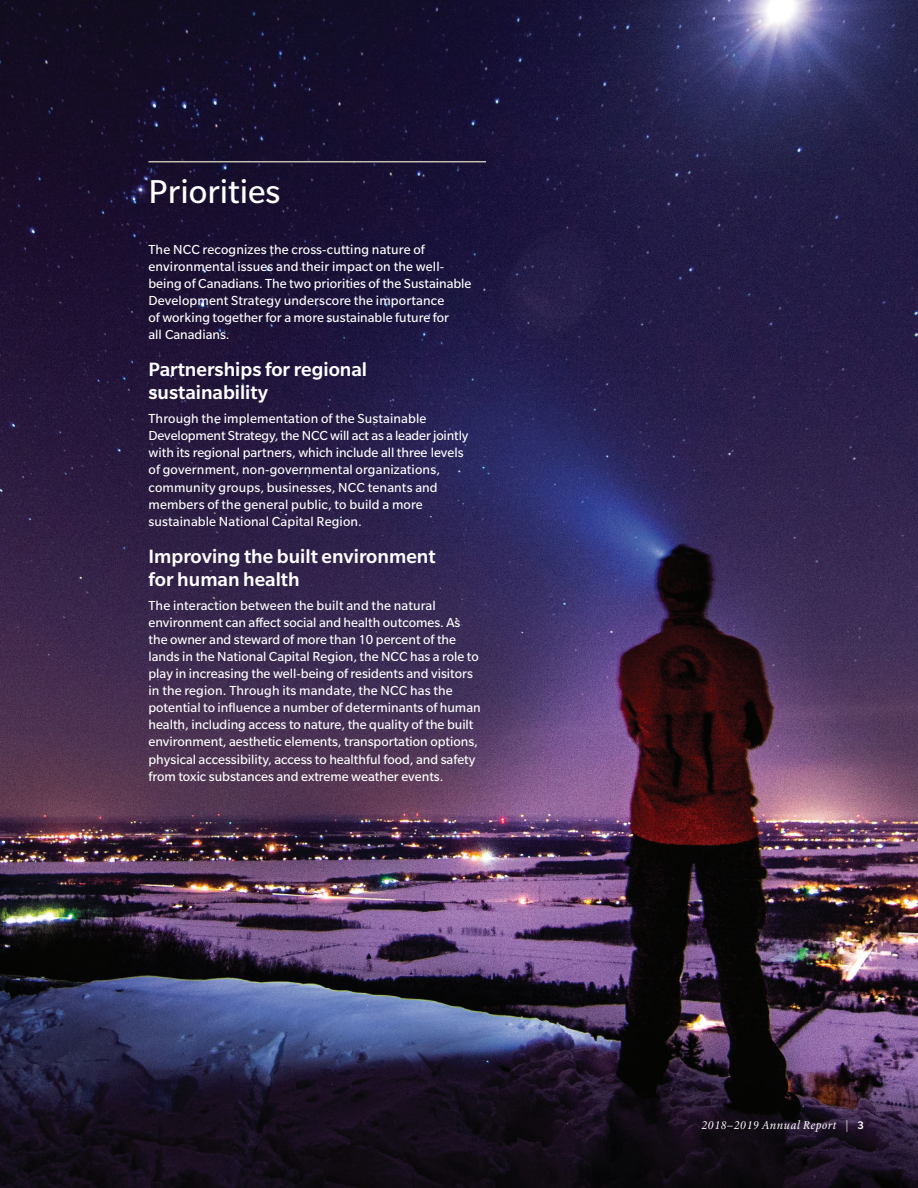
<style>
.page{position:relative;width:918px;height:1188px;background:#fff}
.page>*{position:absolute;margin:0;border:0;box-sizing:border-box;transform-origin:0 0}
.SUB_1{font:36px "Slate Std";color:#fff}
.SUB_2{font:500 21px/23.2px "Slate Std";color:#fff}
.BODY{font:14.25px/17.1px "Slate Std";color:#fff}
.t1{font:italic 12px "Laurentian Std";letter-spacing:.05em;color:#fff}
.s1{font-family:"Slate Std";font-weight:500;font-style:normal}
</style>
<div class="page">
<img style="left:0;top:0;width:918px;height:1188px">
<hr style="left:148px;top:161px;width:338px;height:1px;background:#c4beb0">
<p class="SUB_1" style="left:148px;top:173px;width:133px">Priorities</p>
<p class="BODY" style="left:148px;top:241px;width:324px">The NCC recognizes the cross-cutting nature of environmental issues and their impact on the well&shy;being of Canadians. The two priorities of the Sustainable Development Strategy underscore the importance<br>of working together for a more sustainable future for<br>all Canadians.</p>
<p class="SUB_2" style="left:148px;top:358px;width:220px">Partnerships for regional sustainability</p>
<p class="BODY" style="left:148px;top:410px;width:321px">Through the implementation of the Sustainable Development Strategy, the NCC will act as a leader jointly with its regional partners, which include all three levels of government, non-governmental organizations, community groups, businesses, NCC tenants and members of the general public, to build a more sustainable National Capital Region.</p>
<p class="SUB_2" style="left:148px;top:544px;width:289px">Improving the built environment for human health</p>
<p class="BODY" style="left:148px;top:596px;width:334px">The interaction between the built and the natural environment can affect social and health outcomes. As the owner and steward of more than 10 percent of the lands in the National Capital Region, the NCC has a role to play in increasing the well-being of residents and visitors in the region. Through its mandate, the NCC has the potential to influence a number of determinants of human health, including access to nature, the quality of the built environment, aesthetic elements, transportation options, physical accessibility, access to healthful food, and safety from toxic substances and extreme weather events.</p>
<p class="t1" style="left:702px;top:1119px;width:164px">2018–2019 Annual Report | <span class="s1">3</span></p>
</div>
